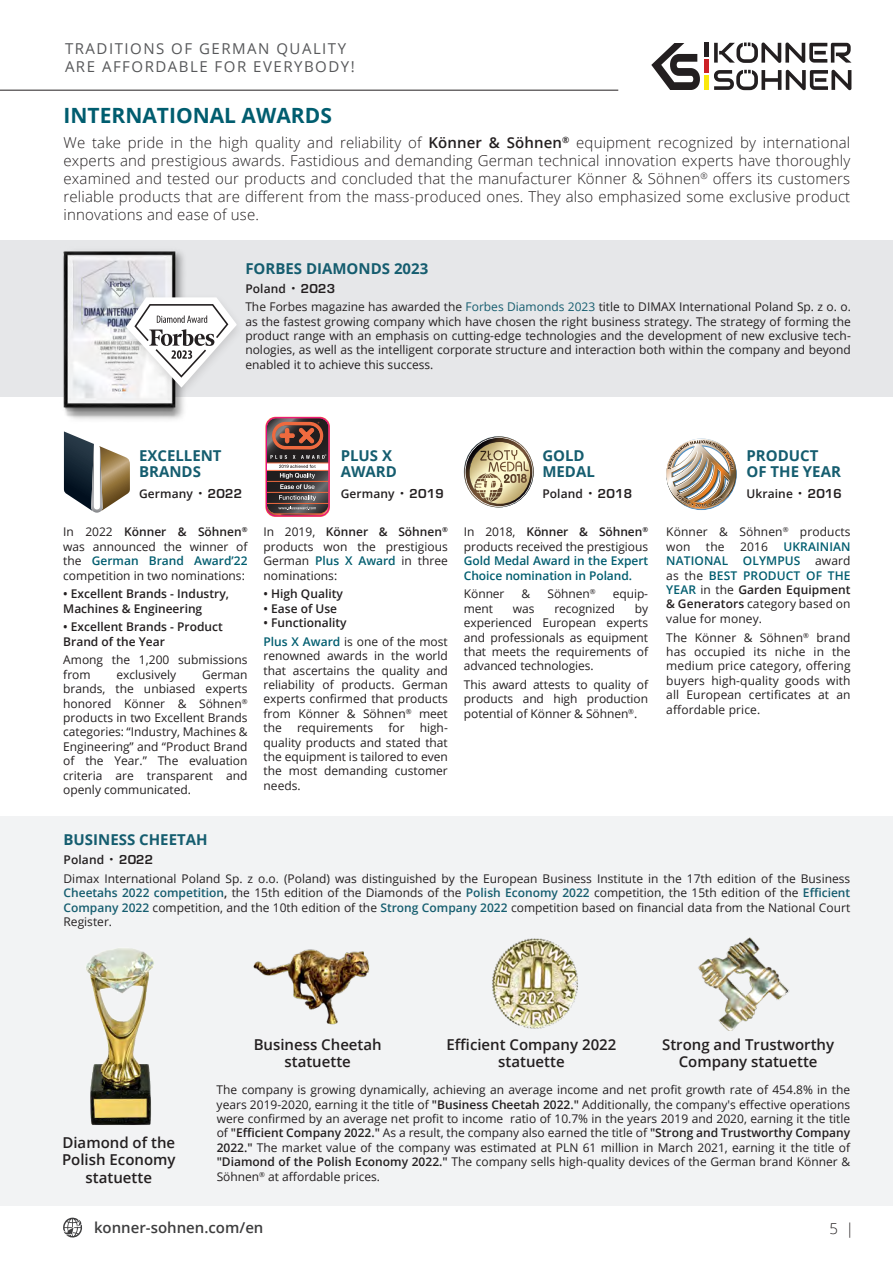
<style>
.page{position:relative;width:893px;height:1263px;background:#fff}
.page>*{position:absolute;margin:0;border:0;box-sizing:border-box;transform-origin:0 0}
.t1{font:700 21px "Open Sans";color:#005d6f}
.t2{font:300 15px/18px "Open Sans";letter-spacing:.01em;color:#231f20;text-align:justify}
.t3{font:600 15px/17.4px "Open Sans";color:#231f20;text-align:center}
.t4{font:700 15px/16.5px "Open Sans";color:#155d6f}
.t5{font:15px/18px "Open Sans";letter-spacing:.1em;color:#57585a}
.t6{font:600 15px "Open Sans";color:#3e3e3f}
.t7{font:12px/14.4px "Open Sans";color:#231f20;text-align:justify}
.t8{font:600 12px/14.4px "Open Sans";color:#231f20}
.t9{font:600 12px/14.4px "Open Sans";letter-spacing:.01em;color:#005d6f}
.s1{font-weight:600}
.s2{font-family:"Europe Demi C";font-weight:400}
.s3{color:#155d6f}
.s4{font-weight:600;color:#005d6f}
.s5{color:#005d6f}
.s6{font-weight:400}
.s7{font-weight:400;color:#231f20}
.s8{color:#231f20}
.s9{font-family:"Europe Demi C"}
.s10{font-weight:600;color:#155d6f}
</style>
<div class="page">
<hr style="left:0;top:90px;width:618px;height:1px;background:#231f20">
<svg style="left:651px;top:43px;width:49px;height:47px"></svg>
<svg style="left:714px;top:42px;width:137px;height:21px"></svg>
<svg style="left:714px;top:70px;width:137px;height:20px"></svg>
<div style="left:704px;top:43px;width:5px;height:14px;background:#241f21"></div>
<div style="left:704px;top:59px;width:5px;height:14px;background:#cc2126"></div>
<div style="left:704px;top:76px;width:5px;height:14px;background:#fae80d"></div>
<svg style="left:63px;top:1217px;width:19px;height:21px"></svg>
<div style="left:0;top:816px;width:893px;height:390px;background:#f2f3f4"></div>
<img style="left:253px;top:949px;width:117px;height:76px">
<img style="left:492px;top:938px;width:86px;height:91px">
<img style="left:86px;top:948px;width:68px;height:177px">
<img style="left:698px;top:937px;width:92px;height:93px">
<svg style="left:265px;top:417px;width:65px;height:100px;background:#7b5453"></svg>
<img style="left:63px;top:432px;width:1px;height:58px">
<svg style="left:64px;top:431px;width:66px;height:82px"></svg>
<svg style="left:464px;top:436px;width:70px;height:71px"></svg>
<img style="left:666px;top:438px;width:71px;height:72px">
<div style="left:0;top:240px;width:893px;height:157px;background:#e6e7e9"></div>
<img style="left:63px;top:250px;width:121px;height:170px">
<div style="left:119px;top:293px;width:126px;height:106px;background:#231f20;opacity:.15"></div>
<svg style="left:126px;top:297px;width:111px;height:90px"></svg>
<p class="t5" style="left:65px;top:39px;width:291px">TRADITIONS OF GERMAN QUALITY<br>ARE AFFORDABLE FOR EVERYBODY!</p>
<h1 class="t1" style="left:64px;top:100px;width:270px">INTERNATIONAL AWARDS</h1>
<p class="t2" style="left:64px;top:133px;width:788px">We take pride in the high quality and reliability of <span class="s1">Könner &amp; Söhnen</span><sup>®</sup> equipment recognized by international experts and prestigious awards. Fastidious and demanding German technical innovation experts have thoroughly examined and tested our products and concluded that the manufacturer Könner &amp; Söhnen<sup>®</sup> offers its customers reliable products that are different from the mass-produced ones. They also emphasized some exclusive product innovations and ease of use.</p>
<p class="t4" style="left:245px;top:260px;width:184px">FORBES DIAMONDS 2023</p>
<p class="t8" style="left:245px;top:281px;width:91px">Poland <span class="s2">• 2023</span></p>
<p class="t7" style="left:245px;top:299px;width:607px">The Forbes magazine has awarded the <span class="s3">Forbes Diamonds 2023</span> title to DIMAX International Poland Sp. z o. o. as the fastest growing company which have chosen the right business strategy. The strategy of forming the product range with an emphasis on cutting-edge technologies and the development of new exclusive tech&shy;nologies, as well as the intelligent corporate structure and interaction both within the company and beyond enabled it to achieve this success.</p>
<p class="t4" style="left:139px;top:447px;width:84px">EXCELLENT<br>BRANDS</p>
<p class="t8" style="left:139px;top:486px;width:105px">Germany <span class="s2">• 2022</span></p>
<p class="t7" style="left:63px;top:525px;width:186px">In 2022 <span class="s1">Könner &amp; Söhnen</span><sup>® </sup>was announced the winner of the <span class="s4">German Brand Award’22 </span>competition in two nominations:</p>
<p class="t8" style="left:63px;top:586px;width:167px">• Excellent Brands - Industry,<br>Machines &amp; Engineering</p>
<p class="t8" style="left:63px;top:619px;width:161px">• Excellent Brands - Product<br>Brand of the Year</p>
<p class="t7" style="left:63px;top:652px;width:186px">Among the 1,200 submissions from</p>
<p class="t7" style="left:116px;top:667px;width:61px">exclusively</p>
<p class="t7" style="left:63px;top:667px;width:186px;text-indent:139px">German brands, the unbiased experts honored Könner &amp; Söhnen<sup>® </sup>products in two Excellent Brands categories: “Industry, Machines &amp; Engineering” and “Product Brand of the Year.” The evaluation criteria are transparent and openly communicated.</p>
<p class="t4" style="left:341px;top:447px;width:58px">PLUS X<br>AWARD</p>
<p class="t8" style="left:341px;top:486px;width:105px">Germany <span class="s2">• 2019</span></p>
<p class="t7" style="left:264px;top:525px;width:186px">In 2019, <span class="s1">Könner &amp; Söhnen</span><sup>® </sup>products won the prestigious German <span class="s4">Plus X Award</span> in three nominations:</p>
<p class="t8" style="left:264px;top:586px;width:81px">• High Quality</p>
<p class="t8" style="left:264px;top:601px;width:75px">• Ease of Use</p>
<p class="t8" style="left:264px;top:613px;width:186px;line-height:18.6px">• Functionality<br><span class="s5">Plus X Award</span> <span class="s6">is one of the most</span></p>
<p class="t7" style="left:264px;top:648px;width:186px">renowned awards in the world that ascertains the quality and reliability of products. German experts confirmed that products from Könner &amp; Söhnen<sup>®</sup> meet the</p>
<p class="t7" style="left:297px;top:720px;width:78px">requirements</p>
<p class="t7" style="left:388px;top:720px;width:18px">for</p>
<p class="t7" style="left:264px;top:720px;width:186px;text-indent:156px">high&shy;quality products and stated that the equipment is tailored to even the most demanding customer needs.</p>
<p class="t4" style="left:542px;top:447px;width:54px">GOLD<br>MEDAL</p>
<p class="t8" style="left:542px;top:486px;width:91px">Poland <span class="s2">• 2018</span></p>
<p class="t7" style="left:464px;top:525px;width:186px">In 2018, <span class="s1">Könner &amp; Söhnen</span><sup>® </sup>products received the prestigious</p>
<p class="t9" style="left:464px;top:553px;width:186px">Gold Medal Award in the Expert<br>Choice nomination in Poland.</p>
<p class="t7" style="left:464px;top:586px;width:42px">Könner</p>
<p class="t7" style="left:522px;top:586px;width:10px">&amp;</p>
<p class="t7" style="left:547px;top:586px;width:50px">Söhnen<sup>®</sup></p>
<p class="t7" style="left:613px;top:586px;width:37px">equip-</p>
<p class="t7" style="left:464px;top:601px;width:31px">ment</p>
<p class="t7" style="left:513px;top:601px;width:23px">was</p>
<p class="t7" style="left:554px;top:601px;width:62px">recognized</p>
<p class="t7" style="left:464px;top:601px;width:186px;text-indent:171px">by experienced European experts and professionals as equipment that meets the requirements of advanced technologies.</p>
<p class="t7" style="left:464px;top:677px;width:186px">This award attests to quality of products and high production potential of Könner &amp; Söhnen<sup>®</sup>.</p>
<p class="t4" style="left:746px;top:447px;width:96px">PRODUCT<br>OF THE YEAR</p>
<p class="t8" style="left:746px;top:486px;width:97px">Ukraine <span class="s2">• 2016</span></p>
<p class="t7" style="left:666px;top:525px;width:186px">Könner &amp; Söhnen<sup>®</sup> products won</p>
<p class="t7" style="left:706px;top:539px;width:20px">the</p>
<p class="t7" style="left:740px;top:539px;width:29px">2016</p>
<p class="t9" style="left:666px;top:539px;width:186px;text-align:justify;text-indent:117px">UKRAINIAN NATIONAL OLYMPUS <span class="s7">award as the</span> BEST PRODUCT OF THE YEAR <span class="s7">in the</span> <span class="s8">Garden Equipment &amp; Generators</span> <span class="s7">category based on value for money.</span></p>
<p class="t7" style="left:666px;top:630px;width:186px">The Könner &amp; Söhnen<sup>®</sup> brand has occupied its niche in the medium price category, offering buyers high-quality goods with all European certificates at an affordable price.</p>
<p class="t4" style="left:64px;top:831px;width:146px">BUSINESS CHEETAH</p>
<p class="t7" style="left:64px;top:850px;width:788px;line-height:18.6px"><span class="s1">Poland</span> <span class="s9">• 2022<br></span>Dimax International Poland Sp. z o.o. (Poland) was distinguished by the European Business Institute in the 17th edition of the Business</p>
<p class="t7" style="left:64px;top:885px;width:788px"><span class="s10">Cheetahs 2022 competition</span><span class="s1">,</span> the 15th edition of the Diamonds of the <span class="s10">Polish Economy 2022</span> competition, the 15th edition of the <span class="s10">Efficient Company 2022</span> competition, and the 10th edition of the <span class="s10">Strong Company 2022</span> competition based on financial data from the National Court Register.</p>
<p class="t3" style="left:62px;top:1133px;width:115px">Diamond of the<br>Polish Economy statuette</p>
<p class="t3" style="left:254px;top:1035px;width:130px">Business Cheetah statuette</p>
<p class="t3" style="left:447px;top:1035px;width:171px">Efficient Company 2022 statuette</p>
<p class="t3" style="left:662px;top:1035px;width:174px">Strong and Trustworthy<br>Company statuette</p>
<p class="t7" style="left:217px;top:1082px;width:635px">The company is growing dynamically, achieving an average income and net profit growth rate of 454.8% in the years 2019-2020, earning it the title of <span class="s1">"Business Cheetah 2022."</span> Additionally, the company's effective operations were confirmed by an average net profit to income ratio of 10.7% in the years 2019 and 2020, earning it the title of <span class="s1">"Efficient Company 2022."</span> As a result, the company also earned the title of <span class="s1">"Strong and Trustworthy Company 2022."</span> The market value of the company was estimated at PLN 61 million in March 2021, earning it the title of <span class="s1">"Diamond of the Polish Economy 2022."</span> The company sells high-quality devices of the German brand Könner &amp; Söhnen<sup>®</sup> at affordable prices.</p>
<p class="t6" style="left:94px;top:1217px;width:171px">konner-sohnen.com/en</p>
<p class="t2" style="left:829px;top:1219px;width:26px">5 |</p>
</div>
